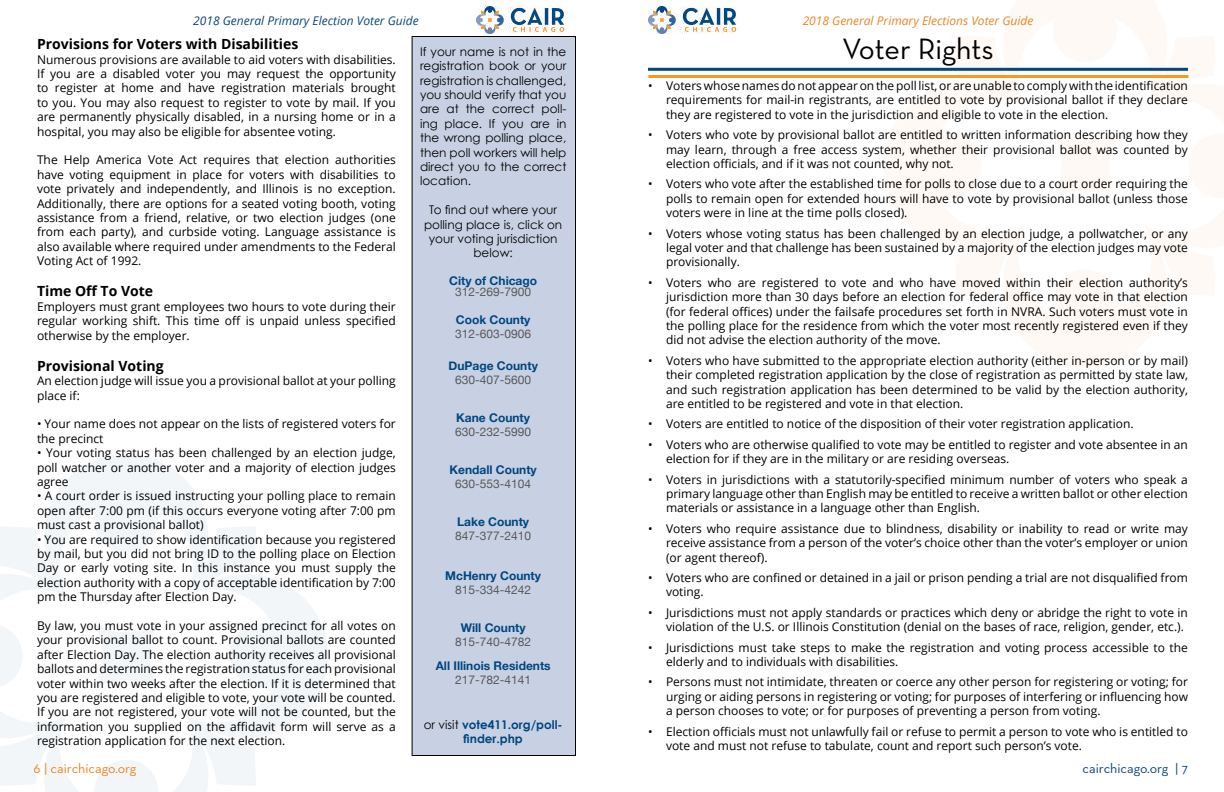
<style>
.page{position:relative;width:1224px;height:792px;background:#fff}
.page>*{position:absolute;margin:0;border:0;box-sizing:border-box;transform-origin:0 0}
.t1{font:30px "Neutra Text";letter-spacing:-.005em;color:#000}
.t2{font:700 14px "Open Sans";color:#000}
.t3{font:14px "Neutra Text";color:#eb8623}
.t4{font:14px "Neutra Text";color:#104777}
.t5{font:12px/14.4px "Open Sans";color:#000;text-align:justify}
.t6{font:12px/14.4px "Century Gothic";color:#000;text-align:justify}
.t7{font:700 12px "Helvetica Neue";color:#00467f}
.t8{font:12px "Helvetica Neue";color:#58595b}
.t9{font:italic 12px "Open Sans";color:#eb8623}
.t10{font:italic 12px "Open Sans";color:#104777}
.t11{font:700 12px/14.4px "Century Gothic";color:#00467f;text-align:center}
.s1{font-weight:400;color:#000}
</style>
<div class="page">
<svg style="left:0;top:455px;width:328px;height:337px"></svg>
<div style="left:94px;top:624px;width:65px;height:65px;background:#f3f6f8"></div>
<svg style="left:883px;top:0;width:341px;height:367px"></svg>
<div style="left:1053px;top:133px;width:65px;height:65px;background:#fef9f4"></div>
<img style="left:648px;top:7px;width:89px;height:27px">
<img style="left:476px;top:7px;width:89px;height:27px">
<hr style="left:648px;top:68px;width:540px;height:3px;background:#00467f">
<hr style="left:648px;top:75px;width:540px;height:3px;background:#f89728">
<div style="left:412px;top:36px;width:164px;height:720px;background:#c8d1e3"></div>
<div style="left:412px;top:36px;width:164px;height:720px;border:1px solid #000"></div>
<p class="t10" style="left:193px;top:12px;width:227px">2018 General Primary Election Voter Guide</p>
<p class="t9" style="left:803px;top:12px;width:232px">2018 General Primary Elections Voter Guide</p>
<p class="t2" style="left:37px;top:34px;width:263px">Provisions for Voters with Disabilities</p>
<p class="t5" style="left:37px;top:52px;width:360px">Numerous provisions are available to aid voters with disabilities.<br>If you are a disabled voter you may request the opportunity to register at home and have registration materials brought to you. You may also request to register to vote by mail. If you are permanently physically disabled, in a nursing home or in a hospital, you may also be eligible for absentee voting.</p>
<p class="t5" style="left:37px;top:153px;width:360px">The Help America Vote Act requires that election authorities have voting equipment in place for voters with disabilities to vote privately and independently, and Illinois is no exception.<br>Additionally, there are options for a seated voting booth, voting assistance from a friend, relative, or two election judges (one from each party), and curbside voting. Language assistance is also available where required under amendments to the Federal Voting Act of 1992.</p>
<p class="t2" style="left:37px;top:281px;width:118px">Time Off To Vote</p>
<p class="t5" style="left:37px;top:299px;width:360px">Employers must grant employees two hours to vote during their regular working shift. This time off is unpaid unless specified otherwise by the employer.</p>
<p class="t2" style="left:37px;top:356px;width:128px">Provisional Voting</p>
<p class="t5" style="left:37px;top:373px;width:360px">An election judge will issue you a provisional ballot at your polling place if:</p>
<p class="t5" style="left:37px;top:417px;width:360px">• Your name does not appear on the lists of registered voters for the precinct</p>
<p class="t5" style="left:37px;top:445px;width:360px">• Your voting status has been challenged by an election judge, poll watcher or another voter and a majority of election judges agree</p>
<p class="t5" style="left:37px;top:489px;width:360px">• A court order is issued instructing your polling place to remain open after 7:00 pm (if this occurs everyone voting after 7:00 pm must cast a provisional ballot)</p>
<p class="t5" style="left:37px;top:532px;width:360px">• You are required to show identification because you registered by mail, but you did not bring ID to the polling place on Election Day or early voting site. In this instance you must supply the election authority with a copy of acceptable identification by 7:00 pm the Thursday after Election Day.</p>
<p class="t5" style="left:37px;top:618px;width:360px">By law, you must vote in your assigned precinct for all votes on your provisional ballot to count. Provisional ballots are counted after Election Day. The election authority receives all provisional ballots and determines the registration status for each provisional voter within two weeks after the election. If it is determined that you are registered and eligible to vote, your vote will be counted.<br>If you are not registered, your vote will not be counted, but the information you supplied on the affidavit form will serve as a registration application for the next election.</p>
<p class="t6" style="left:420px;top:44px;width:148px">If your name is not in the</p>
<h1 class="t1" style="left:842px;top:30px;width:153px">Voter Rights</h1>
<p class="t6" style="left:420px;top:58px;width:148px">registration book or your registration is challenged, you should verify that you are at the correct poll&shy;ing place. If you are in the wrong polling place, then poll workers will help direct you to the correct location.</p>
<p class="t6" style="left:424px;top:202px;width:140px;text-align:center">To find out where your polling place is, click on your voting jurisdiction below:</p>
<p class="t7" style="left:449px;top:272px;width:89px">City of Chicago</p>
<p class="t8" style="left:455px;top:283px;width:78px">312-269-7900</p>
<p class="t7" style="left:456px;top:311px;width:76px">Cook County</p>
<p class="t8" style="left:455px;top:325px;width:78px">312-603-0906</p>
<p class="t7" style="left:449px;top:357px;width:91px">DuPage County</p>
<p class="t8" style="left:455px;top:371px;width:78px">630-407-5600</p>
<p class="t7" style="left:456px;top:409px;width:75px">Kane County</p>
<p class="t8" style="left:455px;top:423px;width:78px">630-232-5990</p>
<p class="t7" style="left:450px;top:461px;width:89px">Kendall County</p>
<p class="t8" style="left:455px;top:475px;width:78px">630-553-4104</p>
<p class="t7" style="left:457px;top:513px;width:74px">Lake County</p>
<p class="t8" style="left:455px;top:528px;width:78px">847-377-2410</p>
<p class="t7" style="left:445px;top:567px;width:97px">McHenry County</p>
<p class="t8" style="left:455px;top:582px;width:78px">815-334-4242</p>
<p class="t7" style="left:461px;top:619px;width:66px">Will County</p>
<p class="t8" style="left:455px;top:634px;width:78px">815-740-4782</p>
<p class="t7" style="left:436px;top:657px;width:116px">All Illinois Residents</p>
<p class="t8" style="left:455px;top:672px;width:78px">217-782-4141</p>
<p class="t11" style="left:424px;top:717px;width:140px"><span class="s1">or visit</span> vote411.org/poll&shy;finder.php</p>
<p class="t5" style="left:666px;top:78px;width:524px;text-indent:-18px">• Voters whose names do not appear on the poll list, or are unable to comply with the identification requirements for mail-in registrants, are entitled to vote by provisional ballot if they declare they are registered to vote in the jurisdiction and eligible to vote in the election.</p>
<p class="t5" style="left:666px;top:127px;width:524px;text-indent:-18px">• Voters who vote by provisional ballot are entitled to written information describing how they may learn, through a free access system, whether their provisional ballot was counted by election officials, and if it was not counted, why not.</p>
<p class="t5" style="left:666px;top:177px;width:524px;text-indent:-18px">• Voters who vote after the established time for polls to close due to a court order requiring the polls to remain open for extended hours will have to vote by provisional ballot (unless those voters were in line at the time polls closed).</p>
<p class="t5" style="left:666px;top:226px;width:524px;text-indent:-18px">• Voters whose voting status has been challenged by an election judge, a pollwatcher, or any legal voter and that challenge has been sustained by a majority of the election judges may vote provisionally.</p>
<p class="t5" style="left:666px;top:275px;width:524px;text-indent:-18px">• Voters who are registered to vote and who have moved within their election authority’s jurisdiction more than 30 days before an election for federal office may vote in that election (for federal offices) under the failsafe procedures set forth in NVRA. Such voters must vote in the polling place for the residence from which the voter most recently registered even if they did not advise the election authority of the move.</p>
<p class="t5" style="left:666px;top:353px;width:524px;text-indent:-18px">• Voters who have submitted to the appropriate election authority (either in-person or by mail) their completed registration application by the close of registration as permitted by state law, and such registration application has been determined to be valid by the election authority, are entitled to be registered and vote in that election.</p>
<p class="t5" style="left:648px;top:417px;width:487px">• Voters are entitled to notice of the disposition of their voter registration application.</p>
<p class="t5" style="left:666px;top:437px;width:524px;text-indent:-18px">• Voters who are otherwise qualified to vote may be entitled to register and vote absentee in an election for if they are in the military or are residing overseas.</p>
<p class="t5" style="left:666px;top:472px;width:524px;text-indent:-18px">• Voters in jurisdictions with a statutorily-specified minimum number of voters who speak a primary language other than English may be entitled to receive a written ballot or other election materials or assistance in a language other than English.</p>
<p class="t5" style="left:666px;top:521px;width:524px;text-indent:-18px">• Voters who require assistance due to blindness, disability or inability to read or write may receive assistance from a person of the voter’s choice other than the voter’s employer or union (or agent thereof).</p>
<p class="t5" style="left:666px;top:570px;width:523px;text-indent:-18px">• Voters who are confined or detained in a jail or prison pending a trial are not disqualified from voting.</p>
<p class="t5" style="left:666px;top:605px;width:524px;text-indent:-18px">• Jurisdictions must not apply standards or practices which deny or abridge the right to vote in violation of the U.S. or Illinois Constitution (denial on the bases of race, religion, gender, etc.).</p>
<p class="t5" style="left:666px;top:640px;width:524px;text-indent:-18px">• Jurisdictions must take steps to make the registration and voting process accessible to the elderly and to individuals with disabilities.</p>
<p class="t5" style="left:666px;top:675px;width:524px;text-indent:-18px">• Persons must not intimidate, threaten or coerce any other person for registering or voting; for urging or aiding persons in registering or voting; for purposes of interfering or influencing how a person chooses to vote; or for purposes of preventing a person from voting.</p>
<p class="t5" style="left:666px;top:724px;width:523px;text-indent:-18px">• Election officials must not unlawfully fail or refuse to permit a person to vote who is entitled to vote and must not refuse to tabulate, count and report such person’s vote.</p>
<p class="t3" style="left:34px;top:760px;width:104px">6 | cairchicago.org</p>
<p class="t4" style="left:1083px;top:760px;width:107px">cairchicago.org | 7</p>
</div>
